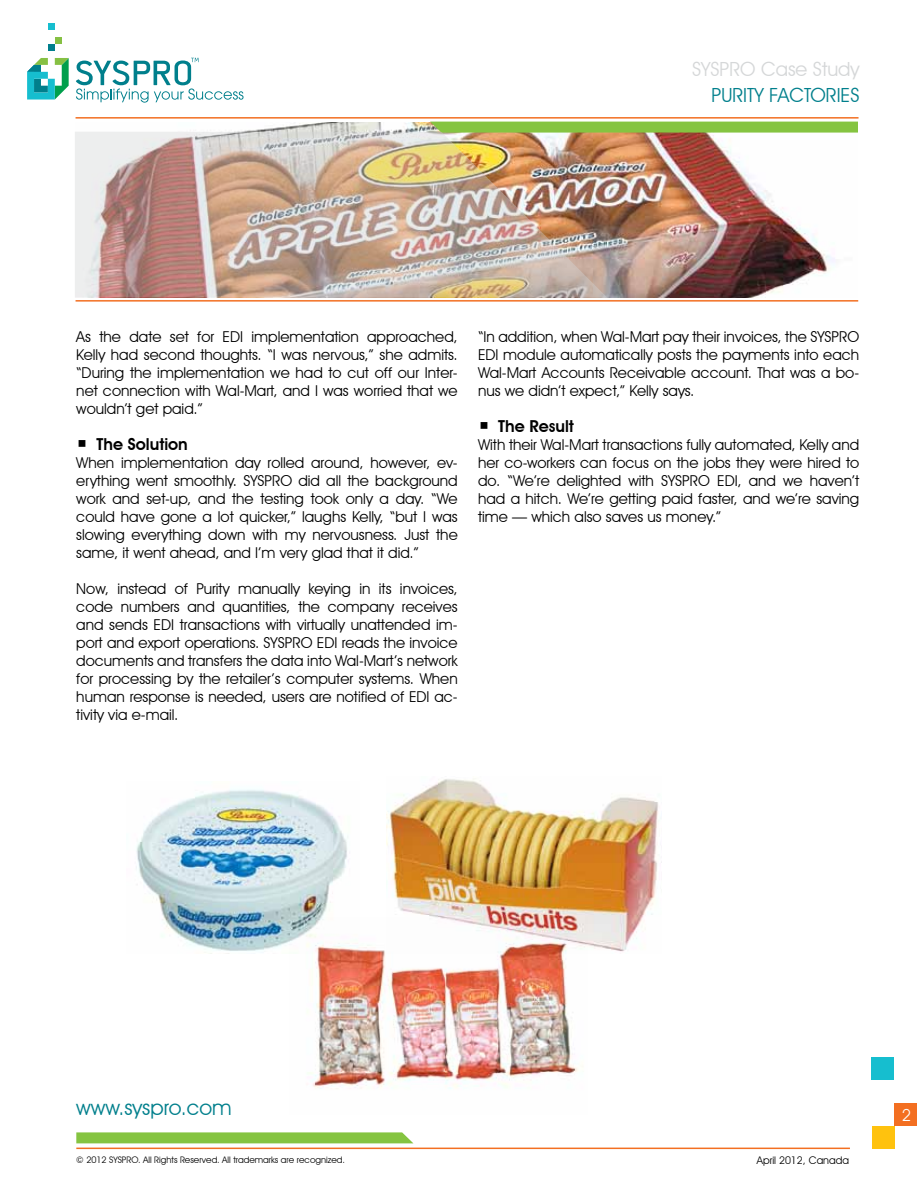
<style>
.page{position:relative;width:918px;height:1188px;background:#fff}
.page>*{position:absolute;margin:0;border:0;box-sizing:border-box;transform-origin:0 0}
.t1{font:21px "Avant Garde IT Cby BT";color:#007f8c}
.t2{font:19.5px "Avant Garde IT Cby BT";color:#d5d7d8}
.t3{font:19.5px "Avant Garde IT Cby BT";color:#007f8c}
.t4{font:600 16.5px "Avant Garde IT Cby BT";color:#000}
.t5{font:16.5px "Avant Garde IT Cby BT";color:#fff}
.t6{font:15px/18px "Avant Garde IT Cby BT";color:#000;text-align:justify}
.t7{font:10.5px "Avant Garde IT Cby BT";color:#000}
.t8{font:9px "Avant Garde IT Cby BT";color:#000}
</style>
<div class="page">
<img style="left:221px;top:123px;width:614px;height:175px">
<img style="left:387px;top:779px;width:275px;height:173px">
<img style="left:308px;top:917px;width:279px;height:172px">
<img style="left:136px;top:789px;width:224px;height:164px">
<hr style="left:76px;top:300px;width:782px;height:2px;background:#f36f21">
<hr style="left:76px;top:117px;width:783px;height:2px;background:#f36f21">
<div style="left:872px;top:1126px;width:23px;height:23px;background:#ffc20e"></div>
<div style="left:894px;top:1103px;width:23px;height:23px;background:#f36f21"></div>
<div style="left:871px;top:1057px;width:23px;height:23px;background:#16becf"></div>
<div style="left:48px;top:44px;width:7px;height:7px;background:#007f8c"></div>
<div style="left:55px;top:37px;width:7px;height:7px;background:#86c043"></div>
<div style="left:48px;top:23px;width:7px;height:7px;background:#16becf"></div>
<svg style="left:27px;top:58px;width:42px;height:42px"></svg>
<svg style="left:76px;top:58px;width:168px;height:45px"></svg>
<svg style="left:76px;top:1132px;width:337px;height:11px;background:#8bc74b"></svg>
<hr style="left:76px;top:1148px;width:774px;height:1px;background:#f36f21">
<div style="left:430px;top:122px;width:428px;height:11px;background:#85c441"></div>
<img style="left:75px;top:132px;width:532px;height:166px">
<h2 class="t2" style="left:692px;top:58px;width:169px">SYSPRO Case Study</h2>
<h2 class="t3" style="left:712px;top:83px;width:149px">PURITY FACTORIES</h2>
<p class="t6" style="left:76px;top:328px;width:383px">As the date set for EDI implementation approached, Kelly had second thoughts. “I was nervous,” she admits. “During the implementation we had to cut off our Inter&shy;net connection with Wal-Mart, and I was worried that we wouldn’t get paid.”</p>
<p class="t4" style="left:97px;top:434px;width:93px">The Solution</p>
<p class="t6" style="left:76px;top:454px;width:383px">When implementation day rolled around, however, ev&shy;erything went smoothly. SYSPRO did all the background work and set-up, and the testing took only a day. “We could have gone a lot quicker,” laughs Kelly, “but I was slowing everything down with my nervousness. Just the same, it went ahead, and I’m very glad that it did.”</p>
<p class="t6" style="left:76px;top:580px;width:383px">Now, instead of Purity manually keying in its invoices, code numbers and quantities, the company receives and sends EDI transactions with virtually unattended im&shy;port and export operations. SYSPRO EDI reads the invoice documents and transfers the data into Wal-Mart’s network for processing by the retailer’s computer systems. When human response is needed, users are notified of EDI ac&shy;tivity via e-mail.</p>
<p class="t6" style="left:478px;top:328px;width:383px">“In addition, when Wal-Mart pay their invoices, the SYSPRO EDI module automatically posts the payments into each Wal-Mart Accounts Receivable account. That was a bo&shy;nus we didn’t expect,” Kelly says.</p>
<p class="t4" style="left:498px;top:416px;width:77px">The Result</p>
<p class="t6" style="left:478px;top:436px;width:383px">With their Wal-Mart transactions fully automated, Kelly and her co-workers can focus on the jobs they were hired to do. “We’re delighted with SYSPRO EDI, and we haven’t had a hitch. We’re getting paid faster, and we’re saving time — which also saves us money.”</p>
<h1 class="t1" style="left:76px;top:1095px;width:157px">www.syspro.com</h1>
<p class="t8" style="left:76px;top:1154px;width:270px">© 2012 SYSPRO. All Rights Reserved. All trademarks are recognized.</p>
<p class="t7" style="left:757px;top:1154px;width:94px">April 2012, Canada</p>
<p class="t5" style="left:902px;top:1105px;width:11px">2</p>
</div>
